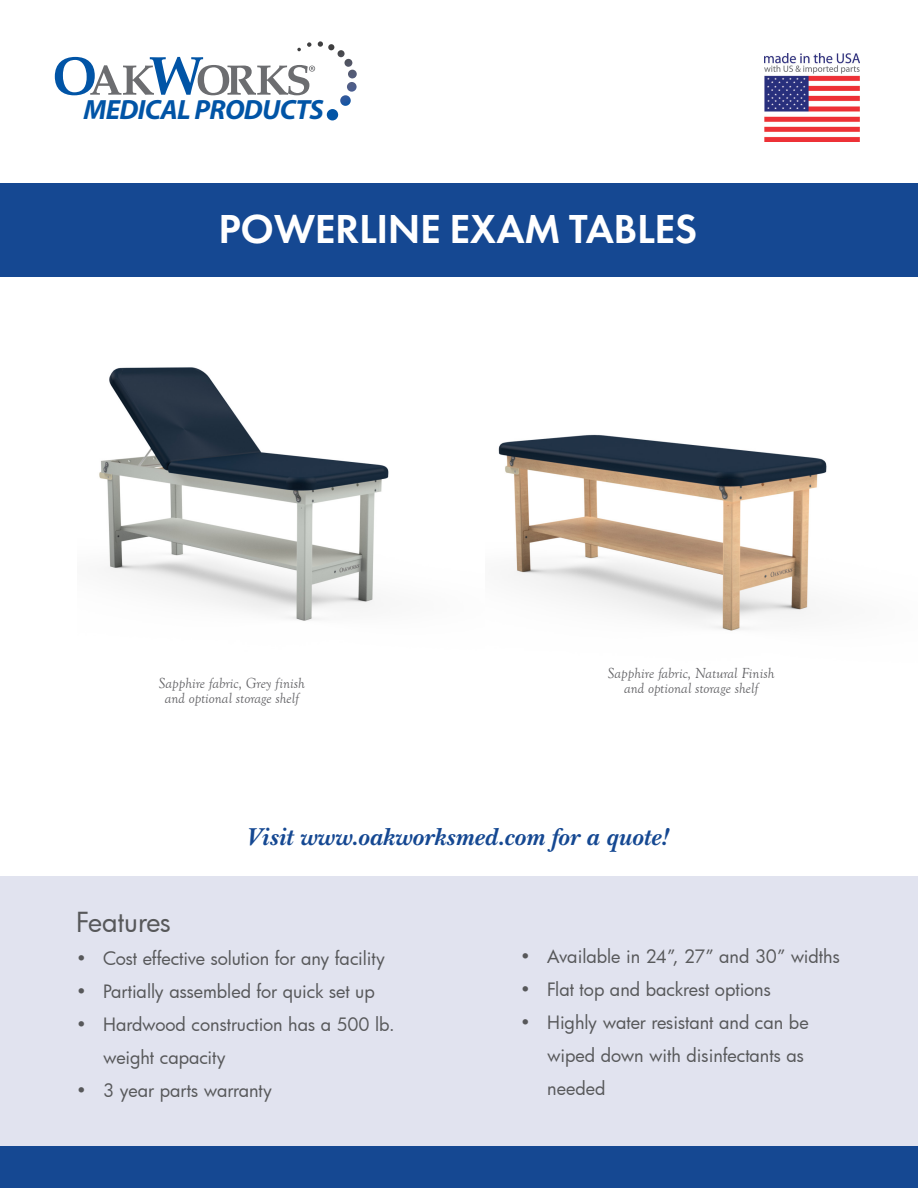
<style>
.page{position:relative;width:918px;height:1188px;background:#fff}
.page>*{position:absolute;margin:0;border:0;box-sizing:border-box;transform-origin:0 0}
.t1{font:600 42px "Futura PT";letter-spacing:-.01em;color:#fff}
.t2{font:italic 700 27.9px "Myriad Pro";letter-spacing:-.025em;color:#0154a6}
.t3{font:27px "Futura";color:#57585a}
.t4{font:italic 700 25.5px "New Baskerville Std";letter-spacing:.005em;color:#154892}
.t5{font:18px/33px "Futura";color:#57585a}
.t6{font:italic 15px/15px "Goudy Old Style T";color:#636366;text-align:center}
</style>
<div class="page">
<div style="left:0;top:183px;width:918px;height:93px;background:#154892"></div>
<img style="left:764px;top:53px;width:96px;height:88px">
<svg style="left:55px;top:41px;width:302px;height:79px"></svg>
<div style="left:0;top:877px;width:918px;height:311px;background:#e1e3ef"></div>
<div style="left:0;top:1147px;width:918px;height:41px;background:#154892"></div>
<img style="left:99px;top:367px;width:290px;height:254px">
<img style="left:498px;top:434px;width:329px;height:197px">
<p class="t2" style="left:84px;top:92px;width:242px">MEDICAL PRODUCTS</p>
<p class="t1" style="left:219px;top:203px;width:480px">POWERLINE EXAM TABLES</p>
<p class="t6" style="left:159px;top:676px;width:148px">Sapphire fabric, Grey finish and optional storage shelf</p>
<p class="t6" style="left:608px;top:666px;width:168px">Sapphire fabric, Natural Finish and optional storage shelf</p>
<p class="t4" style="left:246px;top:822px;width:424px">Visit www.oakworksmed.com for a quote!</p>
<p class="t3" style="left:76px;top:904px;width:96px">Features</p>
<p class="t5" style="left:76px;top:941px;width:310px">• Cost effective solution for any facility</p>
<p class="t5" style="left:76px;top:974px;width:300px">• Partially assembled for quick set up</p>
<p class="t5" style="left:103px;top:1007px;width:293px;text-indent:-27px">• Hardwood construction has a 500 lb. weight capacity</p>
<p class="t5" style="left:76px;top:1073px;width:197px">• 3 year parts warranty</p>
<p class="t5" style="left:520px;top:940px;width:321px">• Available in 24”, 27” and 30” widths</p>
<p class="t5" style="left:520px;top:973px;width:252px">• Flat top and backrest options</p>
<p class="t5" style="left:547px;top:1006px;width:263px;text-indent:-27px">• Highly water resistant and can be wiped down with disinfectants as needed</p>
</div>
